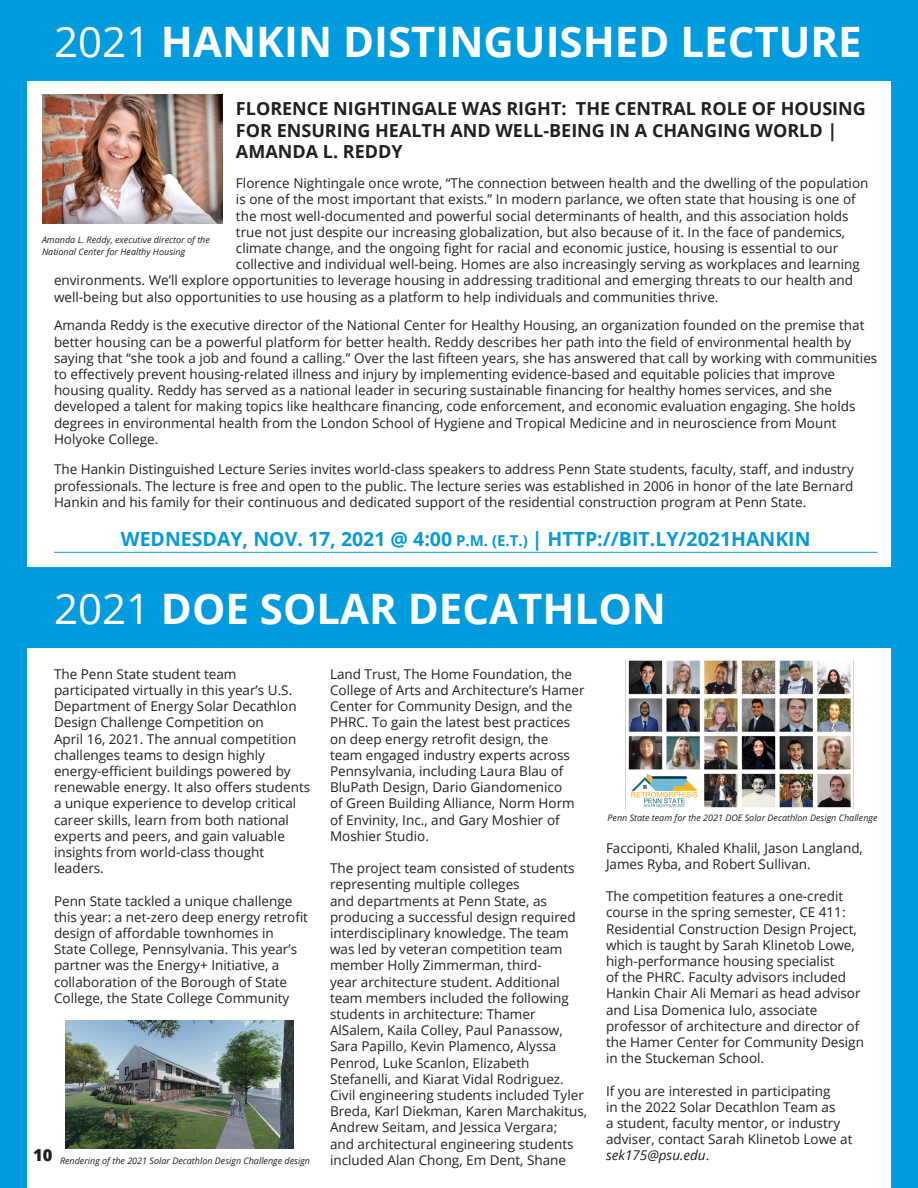
<style>
.page{position:relative;width:918px;height:1188px;background:#009cde}
.page>*{position:absolute;margin:0;border:0;box-sizing:border-box;transform-origin:0 0}
.Page_Heading_Bold{font:700 42px "Open Sans";color:#fff}
.Date_Heading_Bold_co{font:700 19.5px "Open Sans";color:#069ad9}
.Article_Heading_Bold{font:700 18px/21.6px "Open Sans";color:#231f20}
.t1{font:800 16.5px "Open Sans";color:#231f20}
.Paragraph_Style{font:13.5px/16.2px "Open Sans";color:#231f20}
.t2{font:italic 9px/12px "Open Sans";color:#231f20}
.s1{font-weight:400}
.s2{font-size:15px}
.s3{font-style:italic}
</style>
<div class="page">
<div style="left:27px;top:81px;width:864px;height:486px;background:#fff"></div>
<hr style="left:54px;top:552px;width:824px;height:1px;background:#069ad9">
<img style="left:43px;top:94px;width:179px;height:130px">
<div style="left:27px;top:648px;width:864px;height:540px;background:#fff"></div>
<img style="left:625px;top:660px;width:229px;height:148px">
<img style="left:65px;top:1021px;width:228px;height:128px">
<p class="Page_Heading_Bold" style="left:54px;top:12px;width:809px"><span class="s1">2021</span> HANKIN DISTINGUISHED LECTURE</p>
<p class="Article_Heading_Bold" style="left:236px;top:98px;width:631px">FLORENCE NIGHTINGALE WAS RIGHT: THE CENTRAL ROLE OF HOUSING<br>FOR ENSURING HEALTH AND WELL-BEING IN A CHANGING WORLD |<br>AMANDA L. REDDY</p>
<p class="Paragraph_Style" style="left:236px;top:175px;width:634px">Florence Nightingale once wrote, “The connection between health and the dwelling of the population</p>
<p class="Paragraph_Style" style="left:236px;top:191px;width:621px">is one of the most important that exists.” In modern parlance, we often state that housing is one of</p>
<p class="Paragraph_Style" style="left:236px;top:207px;width:614px">the most well-documented and powerful social determinants of health, and this association holds</p>
<p class="Paragraph_Style" style="left:236px;top:223px;width:611px">true not just despite our increasing globalization, but also because of it. In the face of pandemics,</p>
<p class="Paragraph_Style" style="left:236px;top:240px;width:604px">climate change, and the ongoing fight for racial and economic justice, housing is essential to our</p>
<p class="Paragraph_Style" style="left:236px;top:256px;width:625px">collective and individual well-being. Homes are also increasingly serving as workplaces and learning</p>
<p class="Paragraph_Style" style="left:54px;top:272px;width:801px">environments. We’ll explore opportunities to leverage housing in addressing traditional and emerging threats to our health and</p>
<p class="Paragraph_Style" style="left:54px;top:288px;width:666px">well-being but also opportunities to use housing as a platform to help individuals and communities thrive.</p>
<p class="Paragraph_Style" style="left:54px;top:317px;width:825px">Amanda Reddy is the executive director of the National Center for Healthy Housing, an organization founded on the premise that better housing can be a powerful platform for better health. Reddy describes her path into the field of environmental health by saying that “she took a job and found a calling.” Over the last fifteen years, she has answered that call by working with communities to effectively prevent housing-related illness and injury by implementing evidence-based and equitable policies that improve housing quality. Reddy has served as a national leader in securing sustainable financing for healthy homes services, and she developed a talent for making topics like healthcare financing, code enforcement, and economic evaluation engaging. She holds degrees in environmental health from the London School of Hygiene and Tropical Medicine and in neuroscience from Mount Holyoke College.</p>
<p class="Paragraph_Style" style="left:54px;top:461px;width:801px;text-align:justify">The Hankin Distinguished Lecture Series invites world-class speakers to address Penn State students, faculty, staff, and industry professionals. The lecture is free and open to the public. The lecture series was established in 2006 in honor of the late Bernard Hankin and his family for their continuous and dedicated support of the residential construction program at Penn State.</p>
<p class="Date_Heading_Bold_co" style="left:121px;top:525px;width:691px">WEDNESDAY, NOV. 17, 2021 @ 4:00 <span class="s2">P.M. (E.T.)</span> | HTTP://BIT.LY/2021HANKIN</p>
<p class="t2" style="left:42px;top:233px;width:169px">Amanda L. Reddy, executive director of the<br>National Center for Healthy Housing</p>
<p class="Page_Heading_Bold" style="left:54px;top:579px;width:613px"><span class="s1">2021</span> DOE SOLAR DECATHLON</p>
<p class="Paragraph_Style" style="left:54px;top:666px;width:258px">The Penn State student team participated virtually in this year’s U.S.<br>Department of Energy Solar Decathlon Design Challenge Competition on<br>April 16, 2021. The annual competition challenges teams to design highly energy-efficient buildings powered by renewable energy. It also offers students a unique experience to develop critical career skills, learn from both national experts and peers, and gain valuable insights from world-class thought leaders.</p>
<p class="Paragraph_Style" style="left:54px;top:892px;width:256px">Penn State tackled a unique challenge this year: a net-zero deep energy retrofit design of affordable townhomes in State College, Pennsylvania. This year’s partner was the Energy+ Initiative, a collaboration of the Borough of State College, the State College Community</p>
<p class="t1" style="left:33px;top:1142px;width:21px">10</p>
<p class="t2" style="left:60px;top:1155px;width:252px">Rendering of the 2021 Solar Decathlon Design Challenge design</p>
<p class="Paragraph_Style" style="left:330px;top:666px;width:256px">Land Trust, The Home Foundation, the College of Arts and Architecture’s Hamer Center for Community Design, and the PHRC. To gain the latest best practices on deep energy retrofit design, the<br>team engaged industry experts across Pennsylvania, including Laura Blau of BluPath Design, Dario Giandomenico<br>of Green Building Alliance, Norm Horm of Envinity, Inc., and Gary Moshier of Moshier Studio.</p>
<p class="Paragraph_Style" style="left:330px;top:860px;width:259px">The project team consisted of students representing multiple colleges<br>and departments at Penn State, as producing a successful design required interdisciplinary knowledge. The team was led by veteran competition team member Holly Zimmerman, third-<br>year architecture student. Additional team members included the following students in architecture: Thamer AlSalem, Kaila Colley, Paul Panassow, Sara Papillo, Kevin Plamenco, Alyssa Penrod, Luke Scanlon, Elizabeth Stefanelli, and Kiarat Vidal Rodriguez.<br>Civil engineering students included Tyler Breda, Karl Diekman, Karen Marchakitus, Andrew Seitam, and Jessica Vergara;<br>and architectural engineering students included Alan Chong, Em Dent, Shane</p>
<p class="t2" style="left:607px;top:812px;width:272px">Penn State team for the 2021 DOE Solar Decathlon Design Challenge</p>
<p class="Paragraph_Style" style="left:606px;top:839px;width:258px">Facciponti, Khaled Khalil, Jason Langland,<br>James Ryba, and Robert Sullivan.</p>
<p class="Paragraph_Style" style="left:606px;top:888px;width:260px">The competition features a one-credit course in the spring semester, CE 411:<br>Residential Construction Design Project, which is taught by Sarah Klinetob Lowe, high-performance housing specialist<br>of the PHRC. Faculty advisors included Hankin Chair Ali Memari as head advisor and Lisa Domenica Iulo, associate professor of architecture and director of the Hamer Center for Community Design in the Stuckeman School.</p>
<p class="Paragraph_Style" style="left:606px;top:1082px;width:248px">If you are interested in participating<br>in the 2022 Solar Decathlon Team as<br>a student, faculty mentor, or industry adviser, contact Sarah Klinetob Lowe at <span class="s3">sek175@psu.edu</span>.</p>
</div>
